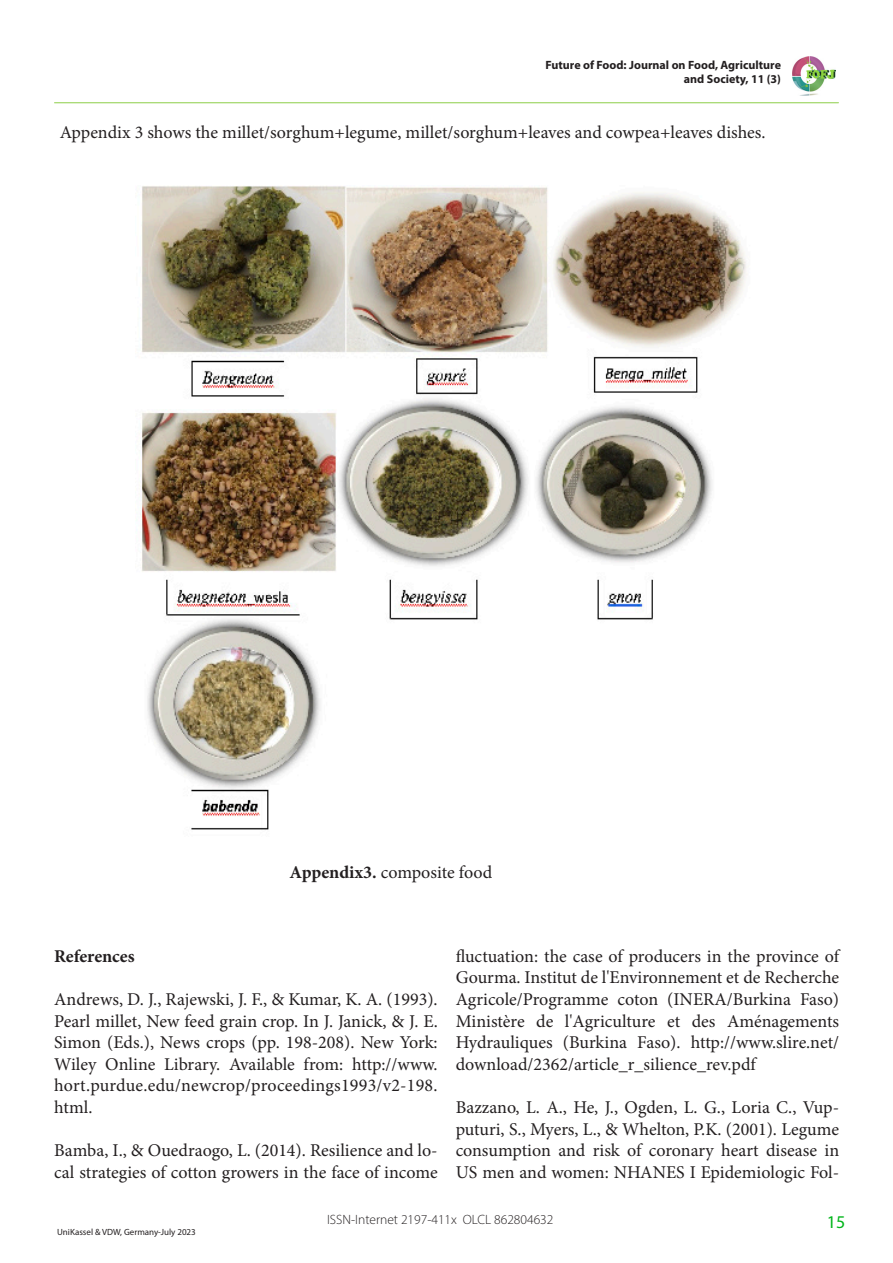
<style>
.page{position:relative;width:893px;height:1263px;background:#fff}
.page>*{position:absolute;margin:0;border:0;box-sizing:border-box;transform-origin:0 0}
.t1{font:18px/21.6px "Minion Pro";color:#231f20;text-align:justify}
.t2{font:700 18px "Minion Pro";letter-spacing:-.005em;color:#231f20}
.t3{font:18px "Myriad Pro";color:#00b51a}
.t4{font:300 13.5px "Myriad Pro";color:#231f20}
.t5{font:700 12px/14.4px "Myriad Pro";color:#231f20;text-align:right}
.t6{font:9px "Myriad Pro";color:#231f20}
.s1{font-weight:700}
</style>
<div class="page">
<hr style="left:55px;top:102px;width:783px;height:1px;background:#92d050">
<img style="left:792px;top:56px;width:44px;height:39px">
<img style="left:136px;top:186px;width:611px;height:644px">
<p class="t5" style="left:545px;top:57px;width:237px">Future of Food: Journal on Food, Agriculture and Society, 11 (3)</p>
<p class="t1" style="left:60px;top:121px;width:707px">Appendix 3 shows the millet/sorghum+legume, millet/sorghum+leaves and cowpea+leaves dishes.</p>
<p class="t1" style="left:290px;top:861px;width:204px"><span class="s1">Appendix3.</span> composite food</p>
<p class="t2" style="left:54px;top:943px;width:82px">References</p>
<p class="t1" style="left:54px;top:988px;width:385px">Andrews, D. J., Rajewski, J. F., &amp; Kumar, K. A. (1993).<br>Pearl millet, New feed grain crop. In J. Janick, &amp; J. E.<br>Simon (Eds.), News crops (pp. 198-208). New York:<br>Wiley Online Library. Available from: http://www. hort.purdue.edu/newcrop/proceedings1993/v2-198. html.</p>
<p class="t1" style="left:54px;top:1140px;width:385px">Bamba, I., &amp; Ouedraogo, L. (2014). Resilience and lo&shy;cal strategies of cotton growers in the face of income</p>
<p class="t1" style="left:456px;top:945px;width:385px">fluctuation: the case of producers in the province of Gourma. Institut de l'Environnement et de Recherche Agricole/Programme coton (INERA/Burkina Faso)<br>Ministère de l'Agriculture et des Aménagements Hydrauliques (Burkina Faso). http://www.slire.net/ download/2362/article_r_silience_rev.pdf</p>
<p class="t1" style="left:456px;top:1096px;width:385px">Bazzano, L. A., He, J., Ogden, L. G., Loria C., Vup&shy;puturi, S., Myers, L., &amp; Whelton, P.K. (2001). Legume consumption and risk of coronary heart disease in US men and women: NHANES I Epidemiologic Fol-</p>
<p class="t6" style="left:57px;top:1226px;width:140px">UniKassel &amp; VDW, Germany-July 2023</p>
<p class="t4" style="left:327px;top:1211px;width:228px">ISSN-Internet 2197-411x OLCL 862804632</p>
<p class="t3" style="left:827px;top:1211px;width:20px">15</p>
</div>
